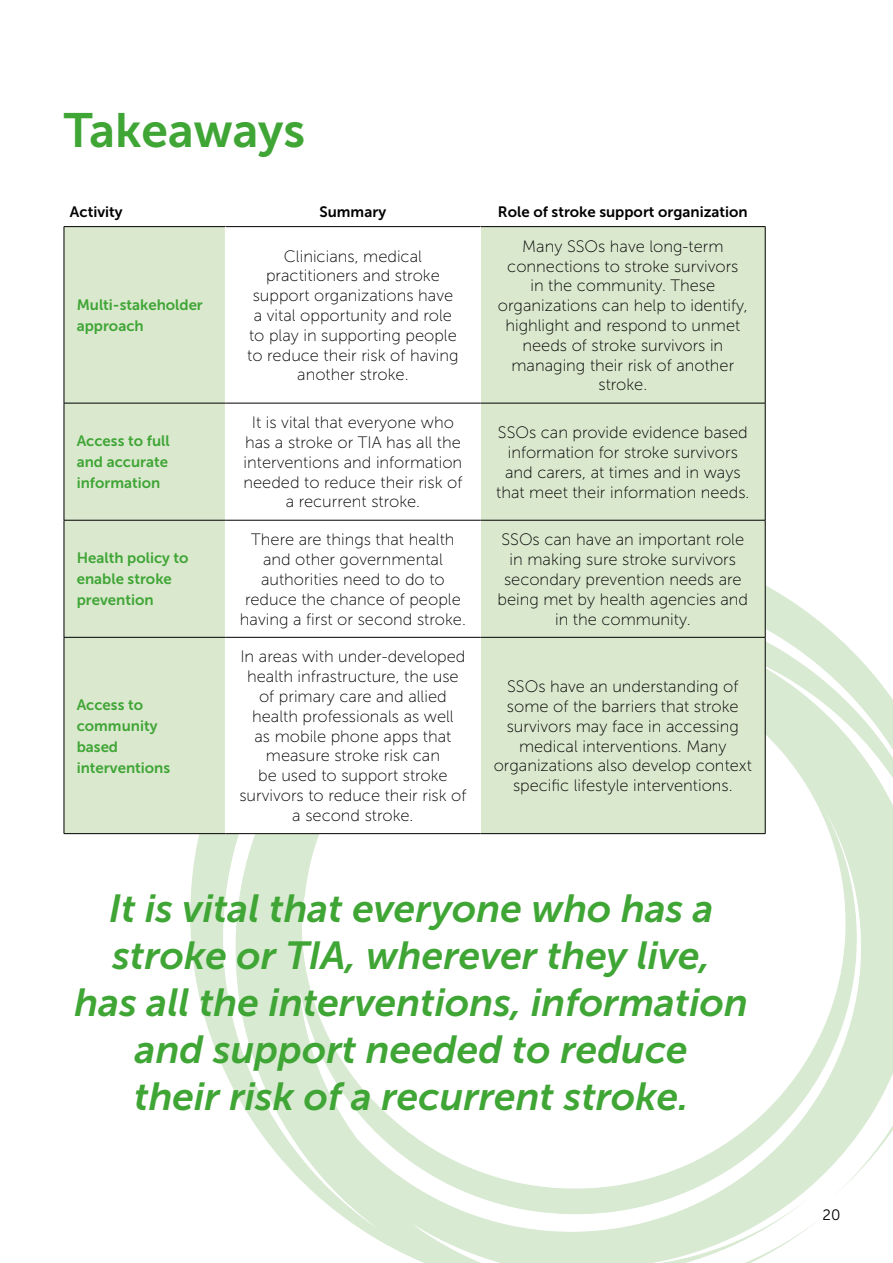
<style>
.page{position:relative;width:893px;height:1263px;background:#fff}
.page>*{position:absolute;margin:0;border:0;box-sizing:border-box;transform-origin:0 0}
.t1{font:48px "Museo Sans 700";color:#3fa535}
.t2{font:italic 39px/46.8px "Museo Sans 700";color:#3fa535;text-align:center}
.t3{font:16.5px/19.8px "Museo Sans 100";color:#000;text-align:center}
.t4{font:15px/21px "Museo Sans 700";color:#3fa535}
.t5{font:15px "Museo Sans 700";color:#000}
.t6{font:15px "Museo Sans 300";color:#000}
</style>
<div class="page">
<img style="left:191px;top:586px;width:702px;height:677px">
<div style="left:65px;top:227px;width:700px;height:606px;background:#dae8ce"></div>
<svg style="left:226px;top:227px;width:254px;height:606px"></svg>
<hr style="left:64px;top:226px;width:161px;height:1px;background:#000">
<hr style="left:225px;top:226px;width:255px;height:1px;background:#000">
<hr style="left:480px;top:226px;width:285px;height:1px;background:#000">
<hr style="left:225px;top:227px;width:1px;height:176px;background:#fff">
<hr style="left:480px;top:227px;width:1px;height:176px;background:#fff">
<hr style="left:225px;top:403px;width:1px;height:117px;background:#fff">
<hr style="left:480px;top:403px;width:1px;height:117px;background:#fff">
<hr style="left:225px;top:520px;width:1px;height:117px;background:#fff">
<hr style="left:480px;top:520px;width:1px;height:117px;background:#fff">
<hr style="left:225px;top:637px;width:1px;height:196px;background:#fff">
<hr style="left:480px;top:637px;width:1px;height:196px;background:#fff">
<hr style="left:64px;top:227px;width:1px;height:176px;background:#000">
<hr style="left:765px;top:227px;width:1px;height:176px;background:#000">
<hr style="left:64px;top:403px;width:161px;height:1px;background:#000">
<hr style="left:64px;top:403px;width:1px;height:117px;background:#000">
<hr style="left:225px;top:403px;width:255px;height:1px;background:#000">
<hr style="left:480px;top:403px;width:285px;height:1px;background:#000">
<hr style="left:765px;top:403px;width:1px;height:117px;background:#000">
<hr style="left:64px;top:520px;width:161px;height:1px;background:#000">
<hr style="left:64px;top:520px;width:1px;height:117px;background:#000">
<hr style="left:225px;top:520px;width:255px;height:1px;background:#000">
<hr style="left:480px;top:520px;width:285px;height:1px;background:#000">
<hr style="left:765px;top:520px;width:1px;height:117px;background:#000">
<hr style="left:64px;top:637px;width:161px;height:1px;background:#000">
<hr style="left:64px;top:637px;width:1px;height:196px;background:#000">
<hr style="left:225px;top:637px;width:255px;height:1px;background:#000">
<hr style="left:480px;top:637px;width:285px;height:1px;background:#000">
<hr style="left:765px;top:637px;width:1px;height:196px;background:#000">
<hr style="left:64px;top:833px;width:161px;height:1px;background:#000">
<hr style="left:225px;top:833px;width:255px;height:1px;background:#000">
<hr style="left:480px;top:833px;width:285px;height:1px;background:#000">
<h1 class="t1" style="left:64px;top:103px;width:243px">Takeaways</h1>
<p class="t5" style="left:70px;top:203px;width:54px">Activity</p>
<p class="t5" style="left:319px;top:203px;width:68px">Summary</p>
<p class="t5" style="left:498px;top:203px;width:251px">Role of stroke support organization</p>
<p class="t4" style="left:77px;top:294px;width:128px">Multi-stakeholder approach</p>
<p class="t4" style="left:77px;top:431px;width:94px;text-align:justify">Access to full and accurate information</p>
<p class="t4" style="left:77px;top:548px;width:113px">Health policy to enable stroke prevention</p>
<p class="t4" style="left:77px;top:694px;width:95px">Access to community based interventions</p>
<p class="t3" style="left:247px;top:246px;width:213px">Clinicians, medical practitioners and stroke support organizations have a vital opportunity and role to play in supporting people to reduce their risk of having another stroke.</p>
<p class="t3" style="left:498px;top:236px;width:251px">Many SSOs have long-term connections to stroke survivors<br>in the community. These organizations can help to identify, highlight and respond to unmet needs of stroke survivors in managing their risk of another stroke.</p>
<p class="t3" style="left:243px;top:413px;width:220px">It is vital that everyone who has a stroke or TIA has all the interventions and information needed to reduce their risk of a recurrent stroke.</p>
<p class="t3" style="left:496px;top:423px;width:255px">SSOs can provide evidence based information for stroke survivors and carers, at times and in ways that meet their information needs.</p>
<p class="t3" style="left:240px;top:530px;width:227px">There are things that health and other governmental authorities need to do to reduce the chance of people having a first or second stroke.</p>
<p class="t3" style="left:497px;top:530px;width:252px">SSOs can have an important role in making sure stroke survivors secondary prevention needs are being met by health agencies and in the community.</p>
<p class="t3" style="left:239px;top:647px;width:229px">In areas with under-developed health infrastructure, the use of primary care and allied health professionals as well<br>as mobile phone apps that measure stroke risk can<br>be used to support stroke survivors to reduce their risk of a second stroke.</p>
<p class="t3" style="left:494px;top:677px;width:260px">SSOs have an understanding of some of the barriers that stroke survivors may face in accessing medical interventions. Many organizations also develop context specific lifestyle interventions.</p>
<h2 class="t2" style="left:75px;top:885px;width:675px">It is vital that everyone who has a stroke or TIA, wherever they live,<br>has all the interventions, information and support needed to reduce<br>their risk of a recurrent stroke.</h2>
<p class="t6" style="left:823px;top:1207px;width:19px">20</p>
</div>
